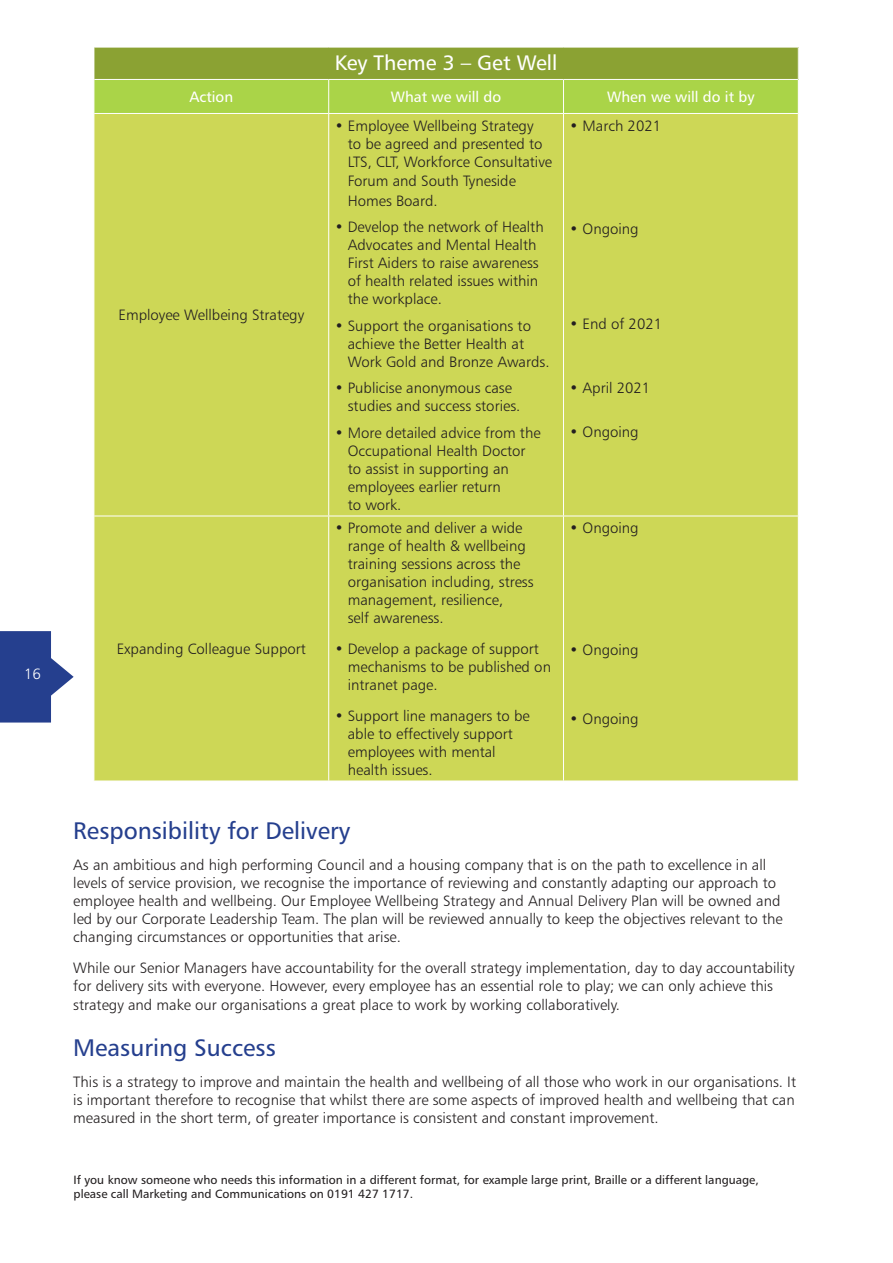
<style>
.page{position:relative;width:893px;height:1263px;background:#fff}
.page>*{position:absolute;margin:0;border:0;box-sizing:border-box;transform-origin:0 0}
._03__Sub_Header{font:24px "Humanist 777 BT Roman B";color:#253f8e}
._03__Sub_Header-2{font:21px "Humanist 777 BT Roman B";color:#fff}
._02__Body{font:15px/18px "Humanist 777 BT Light B";color:#231f20}
._03__Sub_Header-3{font:15px/18px "Humanist 777 BT Light B";color:#231f20}
._03__Sub_Header-4{font:15px "Humanist 777 BT Roman B";color:#fff}
._02__Body-2{font:15px "Humanist 777 BT Light B";color:#fff}
.t1{font:12px/14.4px "Humanist 777 BT Roman B";color:#231f20}
</style>
<div class="page">
<div style="left:94px;top:47px;width:704px;height:32px;background:#8ba233"></div>
<div style="left:95px;top:80px;width:703px;height:33px;background:#aad448"></div>
<div style="left:95px;top:114px;width:703px;height:667px;background:#cdd756"></div>
<hr style="left:94px;top:47px;width:235px;height:1px;background:#fff">
<hr style="left:94px;top:47px;width:1px;height:32px;background:#fff">
<hr style="left:329px;top:47px;width:234px;height:1px;background:#fff">
<hr style="left:563px;top:47px;width:236px;height:1px;background:#fff">
<hr style="left:328px;top:80px;width:1px;height:33px;background:#fff">
<hr style="left:563px;top:80px;width:1px;height:33px;background:#fff">
<hr style="left:328px;top:114px;width:1px;height:402px;background:#fff">
<hr style="left:563px;top:114px;width:1px;height:402px;background:#fff">
<hr style="left:94px;top:516px;width:235px;height:1px;background:#fff">
<hr style="left:329px;top:516px;width:234px;height:1px;background:#fff">
<hr style="left:328px;top:516px;width:1px;height:265px;background:#fff">
<hr style="left:563px;top:516px;width:236px;height:1px;background:#fff">
<hr style="left:563px;top:516px;width:1px;height:265px;background:#fff">
<svg style="left:0;top:631px;width:74px;height:91px"></svg>
<p class="_02__Body-2" style="left:24px;top:664px;width:18px">16</p>
<p class="_03__Sub_Header-2" style="left:335px;top:50px;width:224px">Key Theme 3 – Get Well</p>
<p class="_03__Sub_Header-4" style="left:189px;top:88px;width:45px">Action</p>
<p class="_03__Sub_Header-4" style="left:391px;top:88px;width:112px">What we will do</p>
<p class="_03__Sub_Header-4" style="left:607px;top:88px;width:149px">When we will do it by</p>
<p class="_03__Sub_Header-3" style="left:118px;top:306px;width:187px">Employee Wellbeing Strategy</p>
<p class="_03__Sub_Header-3" style="left:117px;top:640px;width:191px">Expanding Colleague Support</p>
<p class="_03__Sub_Header-3" style="left:348px;top:116px;width:206px;text-indent:-13px">• Employee Wellbeing Strategy<br>to be agreed and presented to<br>LTS, CLT, Workforce Consultative</p>
<p class="_03__Sub_Header-3" style="left:348px;top:171px;width:170px;line-height:19.5px">Forum and South Tyneside<br>Homes Board.</p>
<p class="_03__Sub_Header-3" style="left:348px;top:218px;width:197px;text-indent:-13px">• Develop the network of Health<br>Advocates and Mental Health<br>First Aiders to raise awareness of health related issues within the workplace.</p>
<p class="_03__Sub_Header-3" style="left:348px;top:316px;width:203px;text-indent:-13px">• Support the organisations to achieve the Better Health at<br>Work Gold and Bronze Awards.</p>
<p class="_03__Sub_Header-3" style="left:348px;top:379px;width:174px;text-indent:-13px">• Publicise anonymous case studies and success stories.</p>
<p class="_03__Sub_Header-3" style="left:348px;top:423px;width:194px;text-indent:-13px">• More detailed advice from the<br>Occupational Health Doctor to assist in supporting an employees earlier return<br>to work.</p>
<p class="_03__Sub_Header-3" style="left:348px;top:519px;width:187px;text-indent:-13px">• Promote and deliver a wide range of health &amp; wellbeing training sessions across the organisation including, stress management, resilience,<br>self awareness.</p>
<p class="_03__Sub_Header-3" style="left:348px;top:640px;width:205px;text-indent:-13px">• Develop a package of support mechanisms to be published on intranet page.</p>
<p class="_03__Sub_Header-3" style="left:348px;top:706px;width:184px;text-indent:-13px">• Support line managers to be able to effectively support employees with mental health issues.</p>
<p class="_03__Sub_Header-3" style="left:569px;top:116px;width:93px">• March 2021</p>
<p class="_03__Sub_Header-3" style="left:569px;top:220px;width:71px">• Ongoing</p>
<p class="_03__Sub_Header-3" style="left:569px;top:314px;width:94px">• End of 2021</p>
<p class="_03__Sub_Header-3" style="left:569px;top:379px;width:82px">• April 2021</p>
<p class="_03__Sub_Header-3" style="left:569px;top:422px;width:71px">• Ongoing</p>
<p class="_03__Sub_Header-3" style="left:569px;top:519px;width:71px">• Ongoing</p>
<p class="_03__Sub_Header-3" style="left:569px;top:640px;width:71px">• Ongoing</p>
<p class="_03__Sub_Header-3" style="left:569px;top:709px;width:71px">• Ongoing</p>
<p class="_03__Sub_Header" style="left:73px;top:816px;width:278px">Responsibility for Delivery</p>
<p class="_02__Body" style="left:73px;top:856px;width:711px">As an ambitious and high performing Council and a housing company that is on the path to excellence in all levels of service provision, we recognise the importance of reviewing and constantly adapting our approach to employee health and wellbeing. Our Employee Wellbeing Strategy and Annual Delivery Plan will be owned and led by our Corporate Leadership Team. The plan will be reviewed annually to keep the objectives relevant to the changing circumstances or opportunities that arise.</p>
<p class="_02__Body" style="left:73px;top:958px;width:723px">While our Senior Managers have accountability for the overall strategy implementation, day to day accountability for delivery sits with everyone. However, every employee has an essential role to play; we can only achieve this</p>
<p class="_02__Body" style="left:73px;top:996px;width:548px">strategy and make our organisations a great place to work by working collaboratively.</p>
<p class="_03__Sub_Header" style="left:73px;top:1033px;width:204px">Measuring Success</p>
<p class="_02__Body" style="left:73px;top:1072px;width:724px;text-align:justify">This is a strategy to improve and maintain the health and wellbeing of all those who work in our organisations. It is important therefore to recognise that whilst there are some aspects of improved health and wellbeing that can measured in the short term, of greater importance is consistent and constant improvement.</p>
<p class="t1" style="left:74px;top:1172px;width:687px">If you know someone who needs this information in a different format, for example large print, Braille or a different language, please call Marketing and Communications on 0191 427 1717.</p>
</div>
